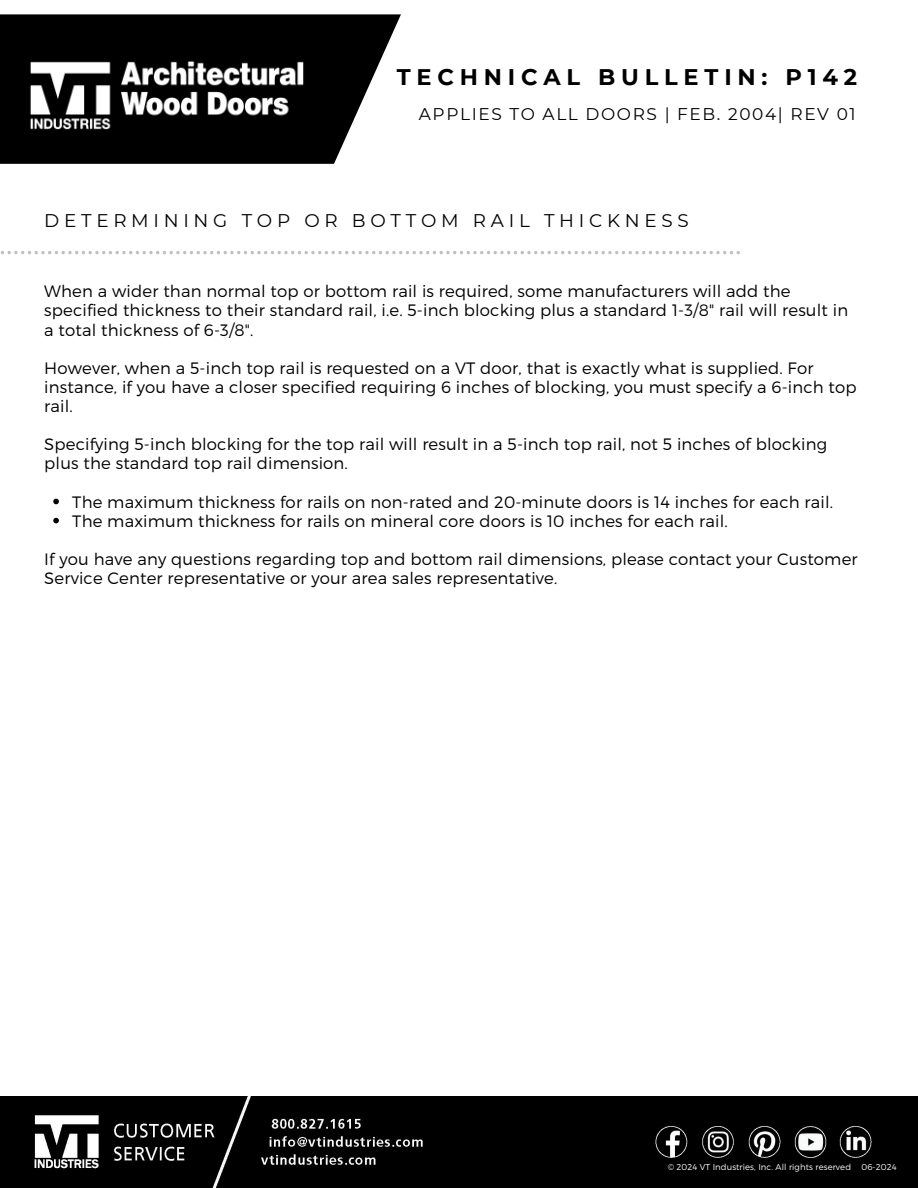
<style>
.page{position:relative;width:918px;height:1188px;background:#fff}
.page>*{position:absolute;margin:0;border:0;box-sizing:border-box;transform-origin:0 0}
.t1{font:700 22.5px "Montserrat";letter-spacing:.255em;color:#000}
.t2{font:18.3px "Montserrat";letter-spacing:.255em;color:#000}
.t3{font:16.95px "Montserrat";letter-spacing:.095em;color:#000}
.t4{font:300 16.5px/19.2px "Montserrat";letter-spacing:.01em;color:#000}
.t5{font:300 8.4px "Montserrat";letter-spacing:.01em;color:#fff}
</style>
<div class="page">
<svg style="left:0;top:251px;width:740px;height:3px"></svg>
<svg style="left:53px;top:499px;width:6px;height:5px"></svg>
<svg style="left:53px;top:518px;width:6px;height:5px"></svg>
<div style="left:0;top:14px;width:401px;height:150px;background:#000"></div>
<img style="left:30px;top:61px;width:274px;height:69px">
<img style="left:0;top:1096px;width:918px;height:92px">
<p class="t1" style="left:397px;top:63px;width:462px">TECHNICAL BULLETIN: P142</p>
<h1 class="t3" style="left:419px;top:104px;width:438px">APPLIES TO ALL DOORS | FEB. 2004| REV 01</h1>
<p class="t2" style="left:44px;top:209px;width:646px">DETERMINING TOP OR BOTTOM RAIL THICKNESS</p>
<h2 class="t4" style="left:44px;top:281px;width:805px">When a wider than normal top or bottom rail is required, some manufacturers will add the specified thickness to their standard rail, i.e. 5-inch blocking plus a standard 1-3/8" rail will result in a total thickness of 6-3/8".</h2>
<h2 class="t4" style="left:44px;top:357px;width:814px">However, when a 5-inch top rail is requested on a VT door, that is exactly what is supplied. For instance, if you have a closer specified requiring 6 inches of blocking, you must specify a 6-inch top rail.</h2>
<h3 class="t4" style="left:44px;top:434px;width:785px">Specifying 5-inch blocking for the top rail will result in a 5-inch top rail, not 5 inches of blocking plus the standard top rail dimension.</h3>
<h3 class="t4" style="left:72px;top:491px;width:762px">The maximum thickness for rails on non-rated and 20-minute doors is 14 inches for each rail.</h3>
<h3 class="t4" style="left:72px;top:510px;width:657px">The maximum thickness for rails on mineral core doors is 10 inches for each rail.</h3>
<p class="t4" style="left:44px;top:549px;width:815px">If you have any questions regarding top and bottom rail dimensions, please contact your Customer<br>Service Center representative or your area sales representative.</p>
<p class="t5" style="left:668px;top:1162px;width:185px">© 2024 VT Industries, Inc. All rights reserved</p>
<p class="t5" style="left:862px;top:1162px;width:37px">06-2024</p>
</div>
